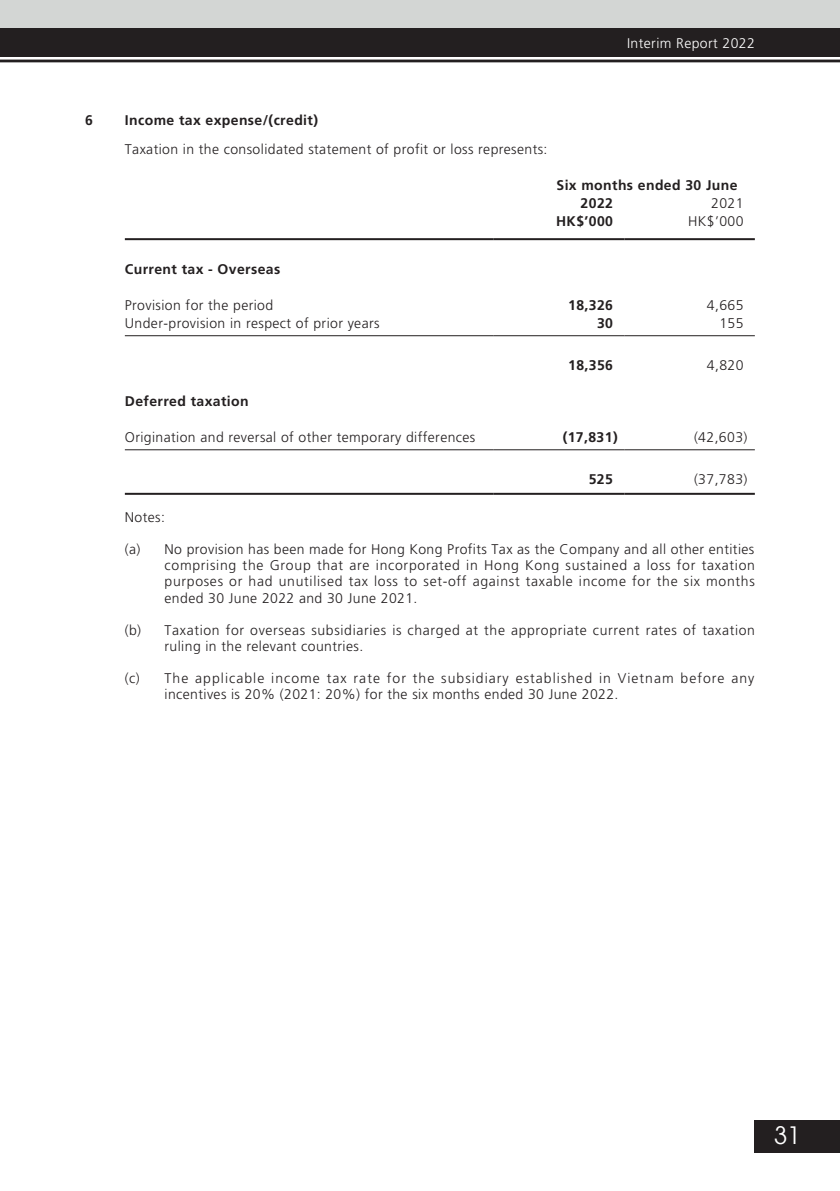
<style>
.page{position:relative;width:840px;height:1191px;background:#fff}
.page>*{position:absolute;margin:0;border:0;box-sizing:border-box;transform-origin:0 0}
.t1{font:24px "Avant Garde";color:#fff}
.t2{font:300 14px/16px "Frutiger LT Std";letter-spacing:.03em;color:#231f20;text-align:justify}
.t3{font:300 14px/16px "Frutiger LT Std";letter-spacing:.075em;color:#231f20}
.t4{font:700 14px/18px "Frutiger LT Std";letter-spacing:.03em;color:#231f20}
.t5{font:300 14px "Frutiger LT Std";letter-spacing:.03em;color:#fff}
</style>
<div class="page">
<div style="left:0;top:0;width:839px;height:29px;background:#d3d6d4"></div>
<div style="left:0;top:28px;width:839px;height:29px;background:#231f20"></div>
<hr style="left:0;top:60px;width:839px;height:2px;background:#231f20">
<div style="left:754px;top:1120px;width:85px;height:32px;background:#231f20"></div>
<hr style="left:125px;top:238px;width:368px;height:2px;background:#231f20">
<hr style="left:493px;top:238px;width:131px;height:2px;background:#231f20">
<hr style="left:624px;top:238px;width:130px;height:2px;background:#231f20">
<hr style="left:125px;top:335px;width:368px;height:1px;background:#231f20">
<hr style="left:493px;top:335px;width:131px;height:1px;background:#231f20">
<hr style="left:624px;top:335px;width:130px;height:1px;background:#231f20">
<hr style="left:125px;top:449px;width:368px;height:1px;background:#231f20">
<hr style="left:493px;top:449px;width:131px;height:1px;background:#231f20">
<hr style="left:624px;top:449px;width:130px;height:1px;background:#231f20">
<hr style="left:125px;top:493px;width:368px;height:2px;background:#231f20">
<hr style="left:493px;top:493px;width:131px;height:2px;background:#231f20">
<hr style="left:624px;top:493px;width:130px;height:2px;background:#231f20">
<p class="t5" style="left:626px;top:35px;width:129px">Interim Report 2022</p>
<p class="t4" style="left:85px;top:111px;width:9px">6</p>
<p class="t4" style="left:125px;top:111px;width:195px">Income tax expense/(credit)</p>
<p class="t2" style="left:125px;top:142px;width:424px">Taxation in the consolidated statement of profit or loss represents:</p>
<p class="t4" style="left:580px;top:177px;width:158px;text-indent:-24px">Six months ended 30 June<br>2022</p>
<p class="t2" style="left:710px;top:196px;width:34px">2021</p>
<p class="t4" style="left:555px;top:213px;width:58px">HK$’000</p>
<p class="t2" style="left:687px;top:214px;width:57px">HK$’000</p>
<p class="t4" style="left:125px;top:260px;width:157px">Current tax - Overseas</p>
<p class="t2" style="left:125px;top:297px;width:150px">Provision for the period</p>
<p class="t4" style="left:568px;top:296px;width:46px">18,326</p>
<p class="t2" style="left:706px;top:297px;width:38px">4,665</p>
<p class="t2" style="left:125px;top:315px;width:256px">Under-provision in respect of prior years</p>
<p class="t4" style="left:596px;top:314px;width:17px">30</p>
<p class="t2" style="left:719px;top:315px;width:26px">155</p>
<p class="t4" style="left:568px;top:356px;width:46px">18,356</p>
<p class="t2" style="left:706px;top:357px;width:38px">4,820</p>
<p class="t4" style="left:125px;top:392px;width:125px">Deferred taxation</p>
<p class="t2" style="left:125px;top:429px;width:352px">Origination and reversal of other temporary differences</p>
<p class="t4" style="left:562px;top:428px;width:56px">(17,831)</p>
<p class="t2" style="left:693px;top:429px;width:55px">(42,603)</p>
<p class="t4" style="left:588px;top:470px;width:26px">525</p>
<p class="t2" style="left:693px;top:471px;width:55px">(37,783)</p>
<p class="t2" style="left:125px;top:510px;width:42px">Notes:</p>
<p class="t2" style="left:164px;top:542px;width:591px;text-indent:-40px">(a) No provision has been made for Hong Kong Profits Tax as the Company and all other entities comprising the Group that are incorporated in Hong Kong sustained a loss for taxation purposes or had unutilised tax loss to set-off against taxable income for the six months ended 30 June 2022 and 30 June 2021.</p>
<p class="t2" style="left:164px;top:622px;width:591px;text-indent:-40px">(b) Taxation for overseas subsidiaries is charged at the appropriate current rates of taxation ruling in the relevant countries.</p>
<p class="t3" style="left:164px;top:670px;width:591px;text-indent:-40px">(c) The applicable income tax rate for the subsidiary established in Vietnam before any incentives is 20% (2021: 20%) for the six months ended 30 June 2022.</p>
<h1 class="t1" style="left:773px;top:1121px;width:28px">31</h1>
</div>
